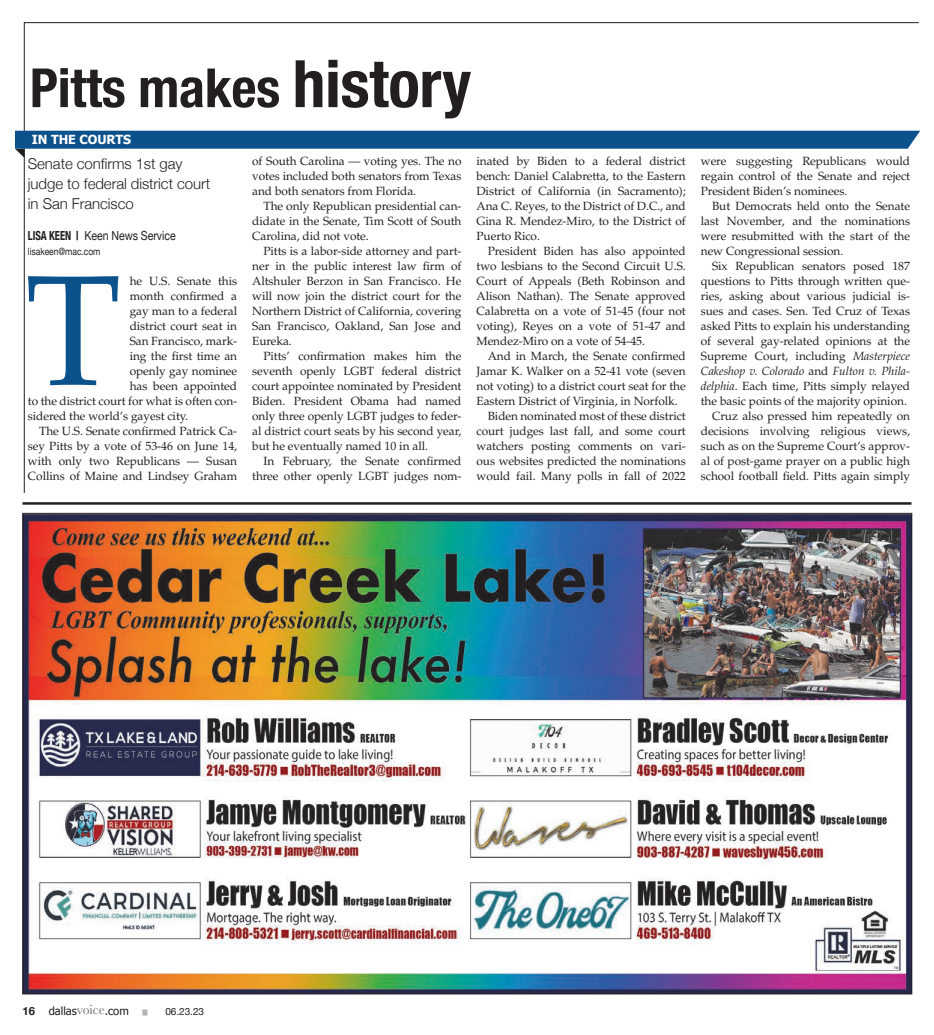
<style>
.page{position:relative;width:934px;height:1035px;background:#fff}
.page>*{position:absolute;margin:0;border:0;box-sizing:border-box;transform-origin:0 0}
.t1{font:700 condensed 54px "Helvetica Neue";letter-spacing:-.005em;color:#231f20}
.t2{font:300 15px/20px "Helvetica Neue";letter-spacing:-.005em;color:#231f20}
.t3{font:12.5px "Helvetica Neue";letter-spacing:-.005em;color:#231f20;scale:.85 1}
.t4{font:700 12.5px "Tahoma";letter-spacing:-.005em;color:#fff}
.t5{font:11.88px/15px "Palatino LT Std";letter-spacing:-.005em;color:#231f20;text-align:justify}
.t6{font:11.25px "Tahoma";letter-spacing:-.005em;color:#231f20}
.t7{font:10px "Helvetica Neue";letter-spacing:-.005em;color:#231f20;scale:.85 1}
.t8{font:10px "Helvetica Neue";letter-spacing:-.005em;color:#231f20}
.t9{font:5px "Helvetica Neue";color:#b2b3b7}
.s1{font-size:65.5px}
.s2{font-weight:700;font-stretch:condensed}
.s3{font-style:italic}
.s4{font-family:"Helvetica Neue";font-weight:700}
.s5{font-family:"Baskerville";font-size:13.75px;color:#6c6d70}
</style>
<div class="page">
<svg style="left:24px;top:22px;width:895px;height:471px"></svg>
<svg style="left:15px;top:131px;width:905px;height:27px"></svg>
<hr style="left:22px;top:502px;width:889px;height:3px;background:#231f20">
<svg style="left:28px;top:276px;width:90px;height:109px"></svg>
<img style="left:24px;top:515px;width:886px;height:477px">
<h1 class="t1" style="left:30px;top:43px;width:443px">Pitts makes <span class="s1">history</span></h1>
<p class="t2" style="left:28px;top:153px;width:184px">Senate confirms 1st gay judge to federal district court in San Francisco</p>
<p class="t3" style="left:28px;top:227px;width:176px"><span class="s2">LISA KEEN |</span> Keen News Service</p>
<p class="t7" style="left:28px;top:244px;width:87px">lisakeen@mac.com</p>
<p class="t5" style="left:130px;top:274px;width:109px">he U.S. Senate this</p>
<p class="t5" style="left:130px;top:289px;width:109px">month confirmed a</p>
<p class="t5" style="left:130px;top:304px;width:109px">gay man to a federal</p>
<p class="t5" style="left:130px;top:319px;width:109px">district court seat in</p>
<p class="t5" style="left:130px;top:334px;width:109px">San Francisco, mark-</p>
<p class="t5" style="left:130px;top:349px;width:109px">ing the first time an</p>
<p class="t5" style="left:130px;top:364px;width:109px">openly gay nominee</p>
<p class="t5" style="left:130px;top:379px;width:109px">has been appointed</p>
<p class="t5" style="left:28px;top:394px;width:211px">to the district court for what is often con-</p>
<p class="t5" style="left:28px;top:409px;width:162px">sidered the world’s gayest city.</p>
<p class="t5" style="left:39px;top:424px;width:200px">The U.S. Senate confirmed Patrick Ca-</p>
<p class="t5" style="left:28px;top:439px;width:211px">sey Pitts by a vote of 53-46 on June 14,</p>
<p class="t5" style="left:28px;top:454px;width:211px">with only two Republicans — Susan</p>
<p class="t5" style="left:28px;top:469px;width:211px">Collins of Maine and Lindsey Graham</p>
<p class="t4" style="left:32px;top:131px;width:101px">IN THE COURTS</p>
<p class="t5" style="left:476px;top:154px;width:211px">inated by Biden to a federal district bench: Daniel Calabretta, to the Eastern District of California (in Sacramento); Ana C. Reyes, to the District of D.C., and Gina R. Mendez-Miro, to the District of Puerto Rico.</p>
<p class="t5" style="left:476px;top:244px;width:211px;text-indent:11px">President Biden has also appointed two lesbians to the Second Circuit U.S.<br>Court of Appeals (Beth Robinson and Alison Nathan). The Senate approved Calabretta on a vote of 51-45 (four not voting), Reyes on a vote of 51-47 and Mendez-Miro on a vote of 54-45.</p>
<p class="t5" style="left:488px;top:349px;width:200px">And in March, the Senate confirmed</p>
<p class="t5" style="left:476px;top:364px;width:211px">Jamar K. Walker on a 52-41 vote (seven</p>
<p class="t5" style="left:476px;top:379px;width:211px">not voting) to a district court seat for the</p>
<p class="t5" style="left:476px;top:394px;width:203px">Eastern District of Virginia, in Norfolk.</p>
<p class="t5" style="left:488px;top:409px;width:200px">Biden nominated most of these district</p>
<p class="t5" style="left:476px;top:424px;width:211px">court judges last fall, and some court</p>
<p class="t5" style="left:476px;top:439px;width:211px">watchers posting comments on vari-</p>
<p class="t5" style="left:476px;top:454px;width:211px">ous websites predicted the nominations</p>
<p class="t5" style="left:476px;top:469px;width:211px">would fail. Many polls in fall of 2022</p>
<p class="t5" style="left:252px;top:154px;width:211px">of South Carolina — voting yes. The no votes included both senators from Texas and both senators from Florida.</p>
<p class="t5" style="left:252px;top:199px;width:211px;text-indent:11px">The only Republican presidential can&shy;didate in the Senate, Tim Scott of South Carolina, did not vote.</p>
<p class="t5" style="left:252px;top:244px;width:211px;text-indent:11px">Pitts is a labor-side attorney and part&shy;ner in the public interest law firm of Altshuler Berzon in San Francisco. He will now join the district court for the Northern District of California, covering San Francisco, Oakland, San Jose and Eureka.</p>
<p class="t5" style="left:252px;top:349px;width:211px;text-indent:11px">Pitts’ confirmation makes him the seventh openly LGBT federal district court appointee nominated by President Biden. President Obama had named only three openly LGBT judges to feder&shy;al district court seats by his second year, but he eventually named 10 in all.</p>
<p class="t5" style="left:252px;top:454px;width:211px;text-align:right">In February, the Senate confirmed three other openly LGBT judges nom-</p>
<p class="t5" style="left:701px;top:154px;width:211px">were suggesting Republicans would regain control of the Senate and reject President Biden’s nominees.</p>
<p class="t5" style="left:701px;top:199px;width:211px;text-indent:11px">But Democrats held onto the Senate last November, and the nominations were resubmitted with the start of the new Congressional session.</p>
<p class="t5" style="left:701px;top:259px;width:211px;text-align:right">Six Republican senators posed 187 questions to Pitts through written que&shy;ries, asking about various judicial is&shy;sues and cases. Sen. Ted Cruz of Texas asked Pitts to explain his understanding of several gay-related opinions at the Supreme Court, including <span class="s3">Masterpiece Cakeshop v. Colorado</span> and <span class="s3">Fulton v. Phila&shy;delphia</span>. Each time, Pitts simply relayed the basic points of the majority opinion.<br>Cruz also pressed him repeatedly on decisions involving religious views, such as on the Supreme Court’s approv&shy;al of post-game prayer on a public high school football field. Pitts again simply</p>
<p class="t6" style="left:22px;top:1003px;width:108px"><span class="s4">16</span> dallas<span class="s5">voice</span>.com</p>
<p class="t9" style="left:143px;top:1008px;width:6px">█</p>
<p class="t8" style="left:165px;top:1004px;width:40px">06.23.23</p>
</div>
